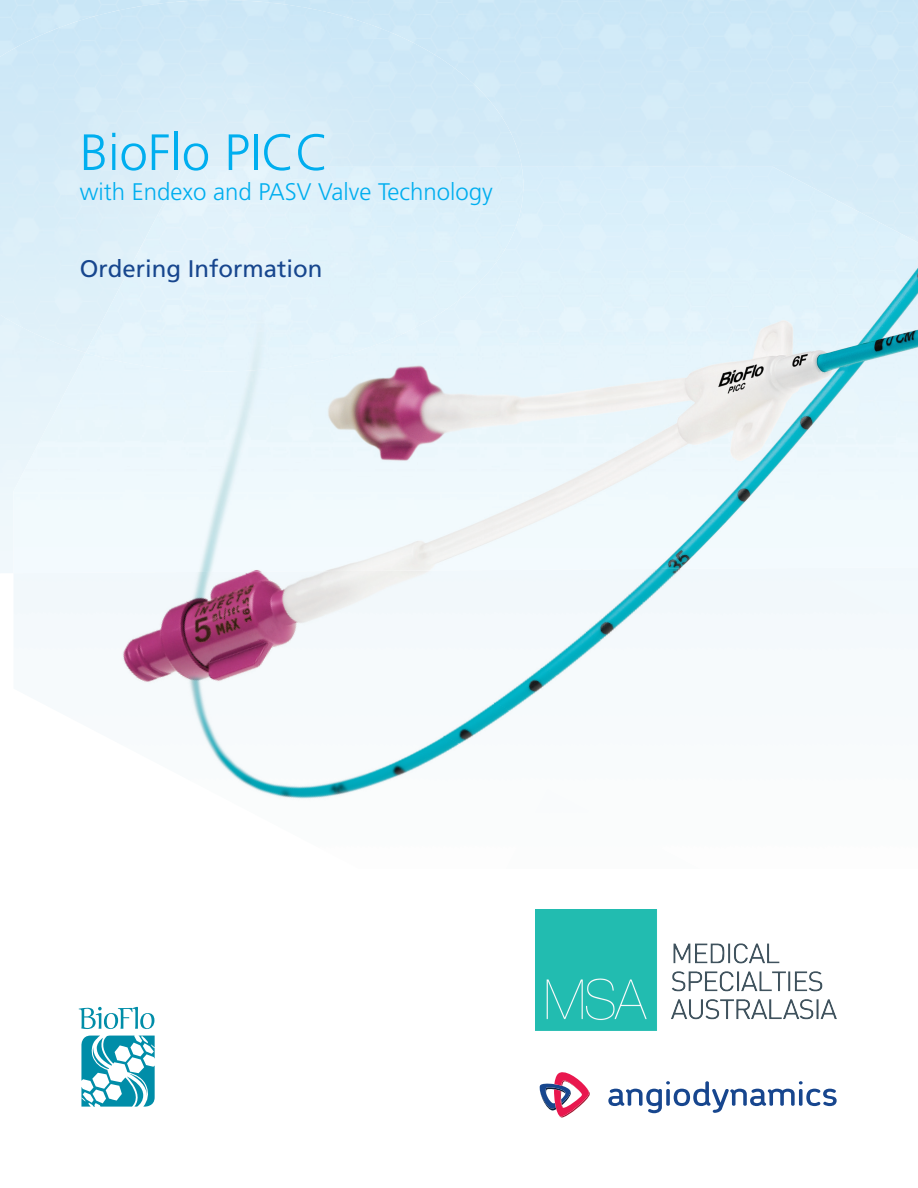
<style>
.page{position:relative;width:918px;height:1188px;background:#fff}
.page>*{position:absolute;margin:0;border:0;box-sizing:border-box;transform-origin:0 0}
.t1{font:300 51px "Frutiger LT Std";color:#00aeef}
.t2{font:300 24px "Frutiger LT Std";color:#00aeef}
.t3{font:24px "Frutiger LT Std";color:#17468e}
</style>
<div class="page">
<div style="left:469px;top:80px;width:53px;height:87px;background:#d2eaf7"></div>
<div style="left:14px;top:573px;width:117px;height:101px;background:#f4f9fc"></div>
<img style="left:131px;top:573px;width:112px;height:210px">
<img style="left:243px;top:573px;width:113px;height:226px">
<img style="left:356px;top:573px;width:112px;height:218px">
<img style="left:468px;top:570px;width:113px;height:170px">
<img style="left:581px;top:570px;width:112px;height:89px">
<div style="left:805px;top:568px;width:113px;height:59px;background:#f2f9fc"></div>
<img style="left:14px;top:370px;width:479px;height:203px">
<img style="left:491px;top:218px;width:321px;height:352px">
<img style="left:811px;top:187px;width:107px;height:381px">
<img style="left:76px;top:319px;width:10px;height:51px">
<div style="left:523px;top:167px;width:289px;height:51px;background:#d8effa"></div>
<div style="left:86px;top:167px;width:437px;height:205px;background:#e1f2fb"></div>
<svg style="left:81px;top:1036px;width:74px;height:71px"></svg>
<svg style="left:79px;top:1007px;width:75px;height:22px"></svg>
<svg style="left:540px;top:1072px;width:50px;height:46px"></svg>
<svg style="left:608px;top:1081px;width:229px;height:32px"></svg>
<img style="left:536px;top:909px;width:300px;height:122px">
<h1 class="t1" style="left:80px;top:124px;width:251px">BioFlo PICC</h1>
<p class="t2" style="left:80px;top:178px;width:414px">with Endexo and PASV Valve Technology</p>
<p class="t3" style="left:80px;top:254px;width:244px">Ordering Information</p>
</div>
